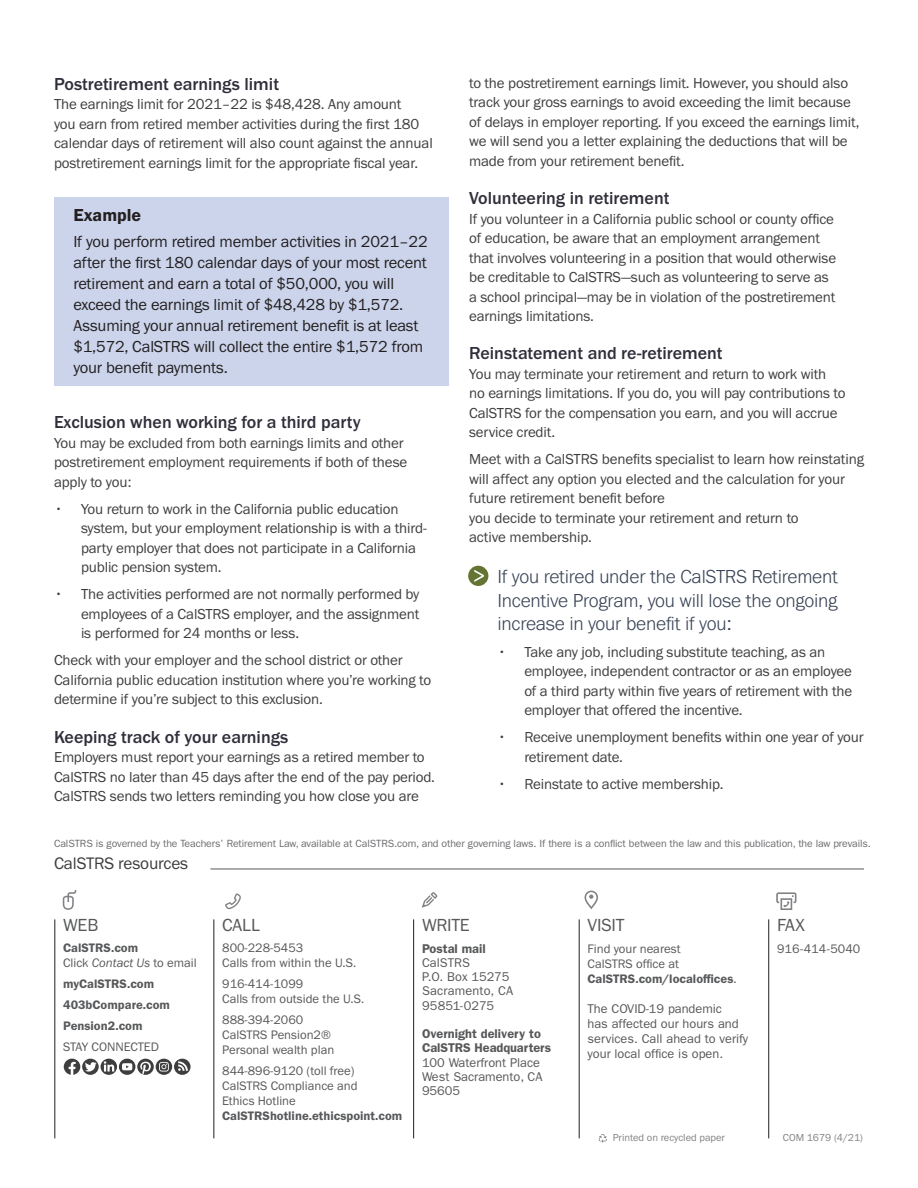
<style>
.page{position:relative;width:918px;height:1188px;background:#fff}
.page>*{position:absolute;margin:0;border:0;box-sizing:border-box;transform-origin:0 0}
.call_out{font:300 19.5px/23.4px "Franklin Gothic URW";letter-spacing:-.01em;color:#3a4456;text-align:justify}
.contacts{font:18.15px "Franklin Gothic URW Boo";letter-spacing:-.01em;color:#57585a}
.Header_3_-_Green{font:500 18px "Franklin Gothic URW";color:#302e3a}
.Header_3_-_Blue{font:18px "Franklin Gothic URW Dem";color:#231f20}
.Body{font:17.25px "Franklin Gothic URW Boo";letter-spacing:-.01em;color:#3e3e3f}
.Body-2{font:16.5px/21px "Franklin Gothic URW Boo";letter-spacing:-.01em;color:#231f20}
.Body-3{font:15px/19.5px "Franklin Gothic URW Boo";letter-spacing:-.01em;color:#3e3e3f}
.contact_info{font:12.75px/15px "Franklin Gothic URW Boo";color:#57585a}
.Resourcecontact_db{font:12.75px/14.2px "ITC Franklin Gothic Std";color:#57585a}
.contact_info-2{font:12.75px "Franklin Gothic URW Dem";color:#57585a}
.t1{font:600 12.75px "ITC Franklin Gothic Std";color:#57585a}
.Body-4{font:10.5px "ITC Franklin Gothic Std";letter-spacing:-.01em;color:#6c6d70}
.t2{font:10.5px "Franklin Gothic URW Boo";color:#808285}
.s1{font-family:"ITC Franklin Gothic Std"}
.s2{font-family:"Franklin Gothic URW Dem"}
.s3{font-family:"Franklin Gothic URW Boo Ita"}
.s4{font-weight:600}
.s5{font-family:"Franklin Gothic URW Boo"}
</style>
<div class="page">
<hr style="left:55px;top:919px;width:1px;height:219px;background:#231f20">
<hr style="left:214px;top:919px;width:1px;height:219px;background:#231f20">
<hr style="left:413px;top:919px;width:1px;height:219px;background:#231f20">
<hr style="left:579px;top:919px;width:1px;height:219px;background:#231f20">
<hr style="left:768px;top:919px;width:1px;height:219px;background:#231f20">
<svg style="left:64px;top:1059px;width:127px;height:16px"></svg>
<svg style="left:63px;top:890px;width:13px;height:20px"></svg>
<svg style="left:225px;top:893px;width:16px;height:16px"></svg>
<svg style="left:422px;top:892px;width:15px;height:16px"></svg>
<svg style="left:585px;top:891px;width:13px;height:18px"></svg>
<svg style="left:776px;top:892px;width:21px;height:18px"></svg>
<svg style="left:599px;top:1134px;width:8px;height:9px"></svg>
<hr style="left:210px;top:869px;width:654px;height:1px;background:#57585a">
<div style="left:468px;top:566px;width:20px;height:20px;background:#647432;border-radius:50%"></div>
<svg style="left:474px;top:570px;width:10px;height:12px"></svg>
<div style="left:54px;top:198px;width:395px;height:188px;background:#cbd4eb"></div>
<p class="Header_3_-_Green" style="left:54px;top:73px;width:227px">Postretirement earnings limit</p>
<p class="Body-3" style="left:54px;top:94px;width:380px">The earnings limit for 2021–22 is $48,428. Any amount<br>you earn from retired member activities during the first 180 calendar days of retirement will also count against the annual postretirement earnings limit for the appropriate fiscal year.</p>
<p class="Header_3_-_Blue" style="left:74px;top:204px;width:69px">Example</p>
<p class="Body-2" style="left:73px;top:231px;width:356px">If you perform retired member activities in 2021–22 after the first 180 calendar days of your most recent retirement and earn a total of $50,000, you will exceed the earnings limit of $48,428 by $1,572.<br>Assuming your annual retirement benefit is at least $1,572, CalSTRS will collect the entire $1,572 from your benefit payments.</p>
<p class="Header_3_-_Green" style="left:54px;top:411px;width:308px">Exclusion when working for a third party</p>
<p class="Body-3" style="left:54px;top:433px;width:355px">You may be excluded from both earnings limits and other postretirement employment requirements if both of these apply to you:</p>
<p class="Body-3" style="left:81px;top:499px;width:347px;text-indent:-27px"><span class="s1">•</span> You return to work in the California public education system, but your employment relationship is with a third&shy;party employer that does not participate in a California public pension system.</p>
<p class="Body-3" style="left:81px;top:584px;width:340px;text-align:justify;text-indent:-27px"><span class="s1">•</span> The activities performed are not normally performed by employees of a CalSTRS employer, and the assignment is performed for 24 months or less.</p>
<p class="Body-3" style="left:54px;top:650px;width:379px">Check with your employer and the school district or other<br>California public education institution where you’re working to determine if you’re subject to this exclusion.</p>
<p class="Header_3_-_Green" style="left:54px;top:726px;width:236px">Keeping track of your earnings</p>
<p class="Body-3" style="left:54px;top:747px;width:383px">Employers must report your earnings as a retired member to<br>CalSTRS no later than 45 days after the end of the pay period.<br>CalSTRS sends two letters reminding you how close you are</p>
<p class="Body-3" style="left:469px;top:73px;width:392px">to the postretirement earnings limit. However, you should also track your gross earnings to avoid exceeding the limit because of delays in employer reporting. If you exceed the earnings limit, we will send you a letter explaining the deductions that will be made from your retirement benefit.</p>
<p class="Header_3_-_Green" style="left:469px;top:187px;width:202px">Volunteering in retirement</p>
<p class="Body-3" style="left:469px;top:209px;width:369px">If you volunteer in a California public school or county office of education, be aware that an employment arrangement that involves volunteering in a position that would otherwise be creditable to CalSTRS—such as volunteering to serve as a school principal—may be in violation of the postretirement earnings limitations.</p>
<p class="Header_3_-_Green" style="left:469px;top:342px;width:255px">Reinstatement and re-retirement</p>
<p class="Body-3" style="left:469px;top:364px;width:378px">You may terminate your retirement and return to work with no earnings limitations. If you do, you will pay contributions to CalSTRS for the compensation you earn, and you will accrue service credit.</p>
<p class="Body-3" style="left:469px;top:449px;width:396px">Meet with a CalSTRS benefits specialist to learn how reinstating will affect any option you elected and the calculation for your future retirement benefit before<br>you decide to terminate your retirement and return to<br>active membership.</p>
<p class="call_out" style="left:497px;top:565px;width:342px">If you retired under the CalSTRS Retirement Incentive Program, you will lose the ongoing increase in your benefit if you:</p>
<p class="Body-3" style="left:524px;top:642px;width:329px;text-indent:-27px"><span class="s1">•</span> Take any job, including substitute teaching, as an employee, independent contractor or as an employee of a third party within five years of retirement with the employer that offered the incentive.</p>
<p class="Body-3" style="left:524px;top:727px;width:341px;text-indent:-27px"><span class="s1">•</span> Receive unemployment benefits within one year of your retirement date.</p>
<p class="Body-3" style="left:497px;top:774px;width:228px"><span class="s1">•</span> Reinstate to active membership.</p>
<p class="Body-4" style="left:54px;top:837px;width:819px">CalSTRS is governed by the Teachers’ Retirement Law, available at CalSTRS.com, and other governing laws. If there is a conflict between the law and this publication, the law prevails.</p>
<p class="Body" style="left:54px;top:853px;width:136px">CalSTRS resources</p>
<p class="contacts" style="left:63px;top:914px;width:37px">WEB</p>
<p class="contact_info" style="left:63px;top:941px;width:135px"><span class="s2">CalSTRS.com<br></span>Click <span class="s3">Contact Us</span> to email</p>
<p class="contact_info-2" style="left:63px;top:976px;width:93px">myCalSTRS.com</p>
<p class="contact_info-2" style="left:63px;top:997px;width:108px">403bCompare.com</p>
<p class="contact_info-2" style="left:63px;top:1018px;width:81px">Pension2.com</p>
<p class="contact_info" style="left:63px;top:1039px;width:97px">STAY CONNECTED</p>
<p class="contacts" style="left:222px;top:914px;width:39px">CALL</p>
<p class="contact_info" style="left:222px;top:941px;width:136px">800-228-5453<br>Calls from within the U.S.</p>
<p class="contact_info" style="left:222px;top:976px;width:144px">916-414-1099<br>Calls from outside the U.S.</p>
<p class="contact_info" style="left:222px;top:1012px;width:114px">888-394-2060<br>CalSTRS Pension2®<br>Personal wealth plan</p>
<p class="contact_info" style="left:222px;top:1063px;width:182px">844-896-9120 (toll free)<br>CalSTRS Compliance and<br>Ethics Hotline<br><span class="s2">CalSTRShotline.ethicspoint.com</span></p>
<p class="contacts" style="left:422px;top:914px;width:49px">WRITE</p>
<p class="t1" style="left:422px;top:941px;width:65px">Postal mail</p>
<p class="Resourcecontact_db" style="left:422px;top:956px;width:49px">CalSTRS</p>
<p class="Resourcecontact_db" style="left:422px;top:970px;width:89px">P.O. Box 15275</p>
<p class="Resourcecontact_db" style="left:422px;top:984px;width:93px">Sacramento, CA<br>95851-0275</p>
<p class="Resourcecontact_db" style="left:422px;top:1027px;width:131px"><span class="s4">Overnight delivery to<br>CalSTRS Headquarters<br></span>100 Waterfront Place<br>West Sacramento, CA<br>95605</p>
<p class="contacts" style="left:588px;top:914px;width:39px">VISIT</p>
<p class="contact_info" style="left:588px;top:941px;width:95px">Find your nearest</p>
<p class="contact_info" style="left:588px;top:956px;width:93px">CalSTRS office at</p>
<p class="contact_info-2" style="left:588px;top:971px;width:151px">CalSTRS.com/localoffices<span class="s5">.</span></p>
<p class="Resourcecontact_db" style="left:588px;top:1002px;width:136px">The COVID-19 pandemic</p>
<p class="Resourcecontact_db" style="left:588px;top:1017px;width:153px">has affected our hours and</p>
<p class="Resourcecontact_db" style="left:588px;top:1032px;width:162px">services. Call ahead to verify</p>
<p class="Resourcecontact_db" style="left:588px;top:1047px;width:137px">your local office is open.</p>
<p class="contacts" style="left:777px;top:914px;width:29px">FAX</p>
<p class="contact_info" style="left:777px;top:941px;width:85px">916-414-5040</p>
<p class="t2" style="left:613px;top:1131px;width:114px">Printed on recycled paper</p>
<p class="t2" style="left:783px;top:1131px;width:81px">COM 1679 (4/21)</p>
</div>
